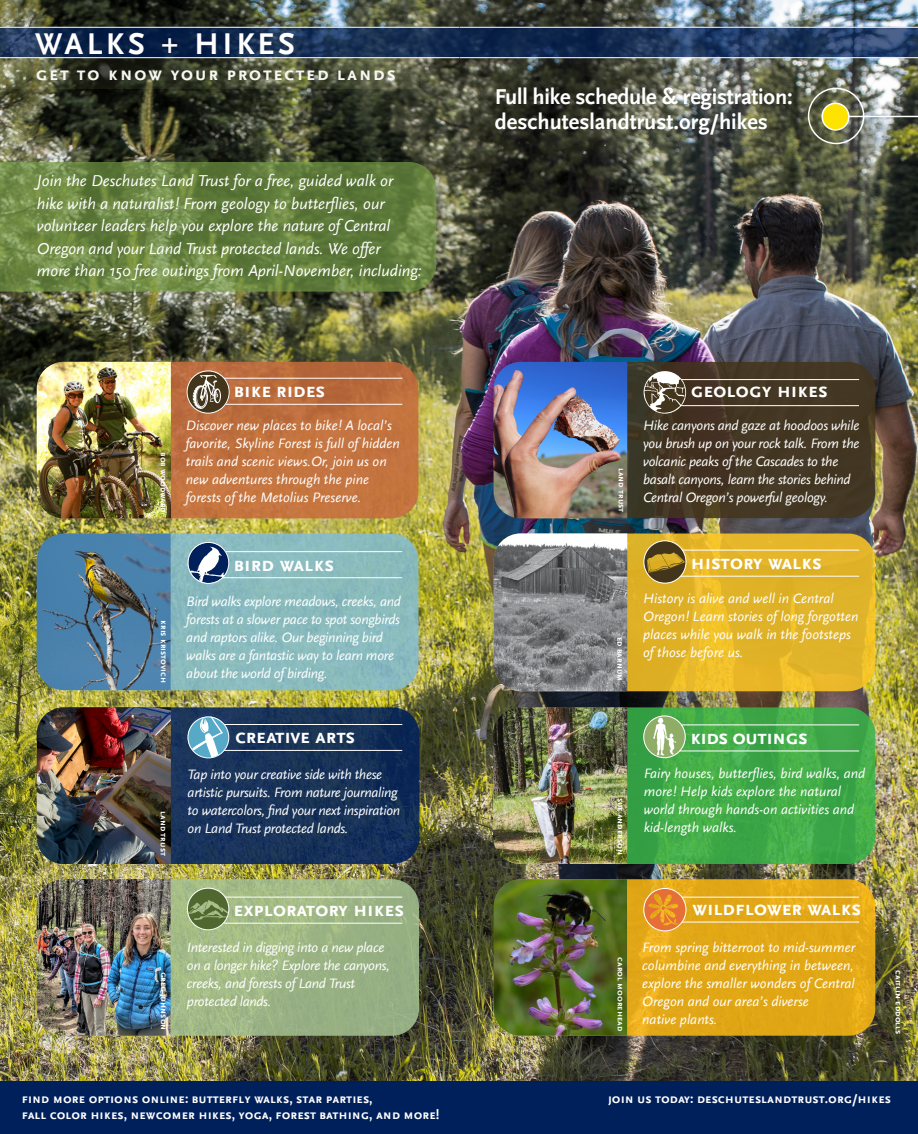
<style>
.page{position:relative;width:918px;height:1134px;background:#fff}
.page>*{position:absolute;margin:0;border:0;box-sizing:border-box;transform-origin:0 0}
.t1{font:700 31.5px "Scala Sans Caps";letter-spacing:.12em;color:#fff}
.t2{font:700 22.5px/25.3px "Scala Sans";letter-spacing:-.01em;color:#fff}
.t3{font:700 21px "Scala Sans Caps";letter-spacing:-.01em;color:#fff}
.t4{font:700 21px "Scala Sans Caps";letter-spacing:-.03em;color:#fff}
.t5{font:700 19.5px "Scala Sans Caps";letter-spacing:.08em;color:#fff}
.t6{font:italic 16.5px/22.5px "Scala Sans";color:#fff}
.t7{font:italic 14.25px/18px "Scala Sans";letter-spacing:-.02em;color:#fff}
.t8{font:italic 14.25px/18px "Scala Sans";color:#fff}
.t9{font:700 13.5px/16.2px "Scala Sans Caps";color:#fff}
.t10{font:700 9px "Scala Sans Caps";color:#fff}
</style>
<div class="page">
<img style="left:0;top:0;width:918px;height:1081px">
<div style="left:0;top:1081px;width:918px;height:53px;background:#00205b"></div>
<svg style="left:0;top:28px;width:918px;height:29px;background:#183056"></svg>
<hr style="left:0;top:27px;width:459px;height:1px;background:#fff">
<hr style="left:0;top:57px;width:459px;height:1px;background:#fff">
<hr style="left:459px;top:27px;width:459px;height:1px;background:#fff">
<hr style="left:459px;top:57px;width:459px;height:1px;background:#fff">
<div style="left:822px;top:103px;width:27px;height:27px;background:#ffe300;border-radius:50%"></div>
<div style="left:821px;top:103px;width:29px;height:28px;border:2px solid #fff;border-radius:50%"></div>
<div style="left:808px;top:88px;width:56px;height:56px;border:2px solid #fff;border-radius:50%"></div>
<hr style="left:848px;top:116px;width:70px;height:1px;background:#fff">
<svg style="left:0;top:162px;width:436px;height:130px;background:#678241"></svg>
<svg style="left:37px;top:707px;width:383px;height:157px;background:#173258"></svg>
<svg style="left:42px;top:879px;width:377px;height:157px;background:#9eb585"></svg>
<img style="left:37px;top:707px;width:134px;height:157px">
<img style="left:37px;top:879px;width:134px;height:157px">
<div style="left:499px;top:362px;width:376px;height:156px;background:#433724;border-radius:27px"></div>
<svg style="left:494px;top:534px;width:381px;height:157px;background:#e3b529"></svg>
<img style="left:494px;top:362px;width:133px;height:156px">
<img style="left:494px;top:534px;width:133px;height:157px">
<div style="left:223px;top:724px;width:180px;height:27px;border:1px solid #fff"></div>
<svg style="left:188px;top:717px;width:41px;height:41px"></svg>
<svg style="left:192px;top:717px;width:31px;height:40px"></svg>
<div style="left:188px;top:717px;width:41px;height:41px;border:1px solid #fff;border-radius:50%"></div>
<hr style="left:221px;top:897px;width:181px;height:1px;background:#fff">
<hr style="left:217px;top:923px;width:185px;height:1px;background:#fff">
<hr style="left:666px;top:379px;width:193px;height:1px;background:#fff">
<hr style="left:664px;top:405px;width:195px;height:1px;background:#fff">
<div style="left:644px;top:371px;width:42px;height:43px;background:#fff;border-radius:50%"></div>
<svg style="left:644px;top:377px;width:43px;height:36px"></svg>
<hr style="left:680px;top:550px;width:179px;height:1px;background:#fff">
<hr style="left:678px;top:576px;width:181px;height:1px;background:#fff">
<svg style="left:494px;top:707px;width:381px;height:157px;background:#41a949"></svg>
<img style="left:493px;top:707px;width:134px;height:157px">
<svg style="left:643px;top:715px;width:43px;height:43px"></svg>
<svg style="left:653px;top:718px;width:23px;height:37px"></svg>
<hr style="left:682px;top:725px;width:177px;height:1px;background:#fff">
<hr style="left:679px;top:751px;width:180px;height:1px;background:#fff">
<div style="left:643px;top:716px;width:43px;height:42px;border:1px solid #fff;border-radius:50%"></div>
<svg style="left:495px;top:879px;width:380px;height:157px;background:#e2a817"></svg>
<img style="left:494px;top:879px;width:133px;height:157px">
<hr style="left:678px;top:897px;width:181px;height:1px;background:#fff">
<hr style="left:678px;top:922px;width:181px;height:1px;background:#fff">
<svg style="left:187px;top:888px;width:42px;height:42px;background:#788e5a"></svg>
<div style="left:40px;top:534px;width:378px;height:156px;background:#8abbbd;border-radius:27px"></div>
<hr style="left:224px;top:551px;width:178px;height:1px;background:#fff">
<hr style="left:222px;top:577px;width:180px;height:1px;background:#fff">
<img style="left:37px;top:534px;width:134px;height:156px">
<svg style="left:188px;top:543px;width:41px;height:40px"></svg>
<div style="left:188px;top:542px;width:41px;height:42px;border:1px solid #fff;border-radius:50%"></div>
<div style="left:37px;top:362px;width:381px;height:156px;background:linear-gradient(to bottom,#b86a3d,#c87840);border-radius:27px"></div>
<img style="left:37px;top:362px;width:134px;height:156px">
<hr style="left:223px;top:378px;width:179px;height:1px;background:#fff">
<hr style="left:221px;top:404px;width:181px;height:1px;background:#fff">
<svg style="left:187px;top:371px;width:43px;height:42px"></svg>
<svg style="left:193px;top:375px;width:28px;height:37px"></svg>
<div style="left:187px;top:371px;width:43px;height:43px;border:1px solid #fff;border-radius:50%"></div>
<svg style="left:644px;top:541px;width:42px;height:42px;background:#90752c"></svg>
<div style="left:644px;top:540px;width:42px;height:44px;border:1px solid #fff;border-radius:50%"></div>
<svg style="left:644px;top:888px;width:42px;height:43px;background:#e79035"></svg>
<div style="left:643px;top:888px;width:43px;height:43px;border:1px solid #fff;border-radius:50%"></div>
<div style="left:187px;top:888px;width:42px;height:42px;border:1px solid #fff;border-radius:50%"></div>
<svg style="left:0;top:58px;width:419px;height:31px;background:#4b4f37"></svg>
<p class="t1" style="left:35px;top:26px;width:261px">WALKS + HIKES</p>
<p class="t5" style="left:35px;top:63px;width:362px">get to know your protected lands</p>
<p class="t6" style="left:37px;top:170px;width:358px">Join the Deschutes Land Trust for a free, guided walk or hike with a naturalist! From geology to butterflies, our volunteer leaders help you explore the nature of Central Oregon and your Land Trust protected lands. We offer</p>
<p class="t6" style="left:37px;top:260px;width:387px">more than 150 free outings from April-November, including:</p>
<p class="t10" style="left:169px;top:452px;width:62px;rotate:90deg">bob woodward</p>
<p class="t3" style="left:234px;top:379px;width:93px">bike rides</p>
<p class="t8" style="left:186px;top:417px;width:215px">Discover new places to bike! A local’s favorite, Skyline Forest is full of hidden trails and scenic views.Or, join us on new adventures through the pine forests of the Metolius Preserve.</p>
<p class="t10" style="left:169px;top:620px;width:64px;rotate:90deg">kris kristovich</p>
<p class="t3" style="left:234px;top:552px;width:102px">bird walks</p>
<p class="t7" style="left:186px;top:593px;width:216px">Bird walks explore meadows, creeks, and forests at a slower pace to spot songbirds and raptors alike. Our beginning bird walks are a fantastic way to learn more about the world of birding.</p>
<p class="t10" style="left:169px;top:811px;width:46px;rotate:90deg">land trust</p>
<p class="t10" style="left:169px;top:972px;width:60px;rotate:90deg">greg johnson</p>
<p class="t3" style="left:235px;top:724px;width:122px">creative arts</p>
<p class="t7" style="left:188px;top:766px;width:214px">Tap into your creative side with these artistic pursuits. From nature journaling to watercolors, find your next inspiration on Land Trust protected lands.</p>
<p class="t3" style="left:234px;top:897px;width:172px">exploratory hikes</p>
<p class="t7" style="left:187px;top:939px;width:205px">Interested in digging into a new place on a longer hike? Explore the canyons, creeks, and forests of Land Trust protected lands.</p>
<p class="t9" style="left:22px;top:1090px;width:419px">find more options online: butterfly walks, star parties,<br>fall color hikes, newcomer hikes, yoga, forest bathing, and more!</p>
<p class="t2" style="left:495px;top:85px;width:299px">Full hike schedule &amp; registration: deschuteslandtrust.org/hikes</p>
<p class="t10" style="left:627px;top:468px;width:46px;rotate:90deg">land trust</p>
<p class="t10" style="left:626px;top:637px;width:45px;rotate:90deg">ed barnum</p>
<p class="t3" style="left:691px;top:379px;width:139px">geology hikes</p>
<p class="t7" style="left:643px;top:417px;width:218px">Hike canyons and gaze at hoodoos while you brush up on your rock talk. From the volcanic peaks of the Cascades to the basalt canyons, learn the stories behind Central Oregon’s powerful geology.</p>
<p class="t3" style="left:691px;top:550px;width:133px">history walks</p>
<p class="t8" style="left:643px;top:590px;width:217px">History is alive and well in Central Oregon! Learn stories of long forgotten places while you walk in the footsteps of those before us.</p>
<p class="t10" style="left:626px;top:798px;width:59px;rotate:90deg">sue anderson</p>
<p class="t10" style="left:626px;top:957px;width:75px;rotate:90deg">carol moorehead</p>
<p class="t4" style="left:690px;top:725px;width:119px">kids outings</p>
<p class="t8" style="left:644px;top:764px;width:223px">Fairy houses, butterflies, bird walks, and more! Help kids explore the natural world through hands-on activities and kid-length walks.</p>
<p class="t3" style="left:692px;top:896px;width:171px">wildflower walks</p>
<p class="t8" style="left:642px;top:939px;width:214px">From spring bitterroot to mid-summer columbine and everything in between, explore the smaller wonders of Central<br>Oregon and our area’s diverse<br>native plants.</p>
<p class="t10" style="left:904px;top:970px;width:66px;rotate:90deg">caitlin eddolls</p>
<p class="t9" style="left:608px;top:1091px;width:285px">join us today: deschuteslandtrust.org/hikes</p>
</div>
